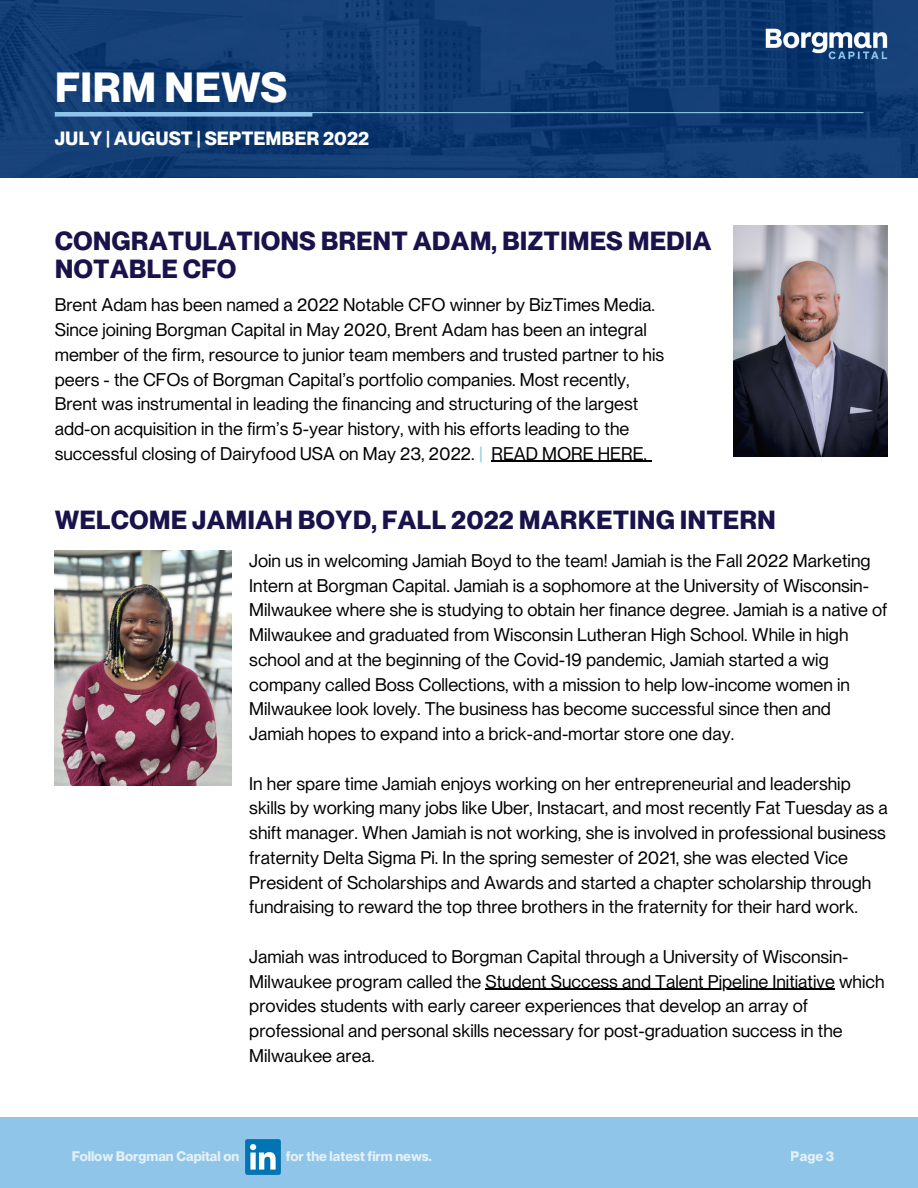
<style>
.page{position:relative;width:918px;height:1188px;background:#fff}
.page>*{position:absolute;margin:0;border:0;box-sizing:border-box;transform-origin:0 0}
.t1{font:700 41.25px "PP Neue Montreal";color:#fff}
.t2{font:700 25.65px/28.2px "PP Neue Montreal";color:#19124b}
.t3{font:700 18.75px "PP Neue Montreal";color:#fff}
.t4{font:18px/24.8px "PP Neue Montreal";color:#000}
.t5{font:700 13.65px "PP Neue Montreal";color:#fff}
.s1{color:#8fc5e8}
</style>
<div class="page">
<img style="left:0;top:0;width:918px;height:178px">
<hr style="left:55px;top:112px;width:808px;height:1px;background:#8fc5e8">
<div style="left:55px;top:112px;width:257px;height:5px;background:#8fc5e8"></div>
<img style="left:764px;top:26px;width:124px;height:37px">
<div style="left:0;top:1118px;width:918px;height:70px;background:#8fc5e8"></div>
<img style="left:245px;top:1139px;width:35px;height:35px">
<img style="left:734px;top:226px;width:154px;height:231px">
<img style="left:55px;top:551px;width:176px;height:235px">
<hr style="left:491px;top:461px;width:156px;height:1px;background:#000">
<hr style="left:486px;top:989px;width:349px;height:1px;background:#000">
<h1 class="t1" style="left:55px;top:62px;width:234px">FIRM NEWS</h1>
<p class="t3" style="left:55px;top:127px;width:316px">JULY | AUGUST | SEPTEMBER 2022</p>
<h2 class="t2" style="left:55px;top:226px;width:658px">CONGRATULATIONS BRENT ADAM, BIZTIMES MEDIA<br>NOTABLE CFO</h2>
<p class="t4" style="left:55px;top:292px;width:611px">Brent Adam has been named a 2022 Notable CFO winner by BizTimes Media.<br>Since joining Borgman Capital in May 2020, Brent Adam has been an integral member of the firm, resource to junior team members and trusted partner to his peers - the CFOs of Borgman Capital’s portfolio companies. Most recently, Brent was instrumental in leading the financing and structuring of the largest add-on acquisition in the firm’s 5-year history, with his efforts leading to the successful closing of Dairyfood USA on May 23, 2022. <span class="s1">|</span> READ MORE HERE.</p>
<h2 class="t2" style="left:55px;top:505px;width:723px">WELCOME JAMIAH BOYD, FALL 2022 MARKETING INTERN</h2>
<p class="t4" style="left:249px;top:548px;width:640px">Join us in welcoming Jamiah Boyd to the team! Jamiah is the Fall 2022 Marketing Intern at Borgman Capital. Jamiah is a sophomore at the University of Wisconsin-Milwaukee where she is studying to obtain her finance degree. Jamiah is a native of Milwaukee and graduated from Wisconsin Lutheran High School. While in high school and at the beginning of the Covid-19 pandemic, Jamiah started a wig company called Boss Collections, with a mission to help low-income women in Milwaukee look lovely. The business has become successful since then and Jamiah hopes to expand into a brick-and-mortar store one day.</p>
<p class="t4" style="left:249px;top:771px;width:640px">In her spare time Jamiah enjoys working on her entrepreneurial and leadership skills by working many jobs like Uber, Instacart, and most recently Fat Tuesday as a shift manager. When Jamiah is not working, she is involved in professional business fraternity Delta Sigma Pi. In the spring semester of 2021, she was elected Vice President of Scholarships and Awards and started a chapter scholarship through fundraising to reward the top three brothers in the fraternity for their hard work.</p>
<p class="t4" style="left:249px;top:944px;width:637px">Jamiah was introduced to Borgman Capital through a University of Wisconsin-Milwaukee program called the Student Success and Talent Pipeline Initiative which provides students with early career experiences that develop an array of professional and personal skills necessary for post-graduation success in the Milwaukee area.</p>
<p class="t5" style="left:71px;top:1148px;width:169px">Follow Borgman Capital on</p>
<p class="t5" style="left:286px;top:1148px;width:148px">for the latest firm news.</p>
<p class="t5" style="left:791px;top:1148px;width:45px">Page 3</p>
</div>
